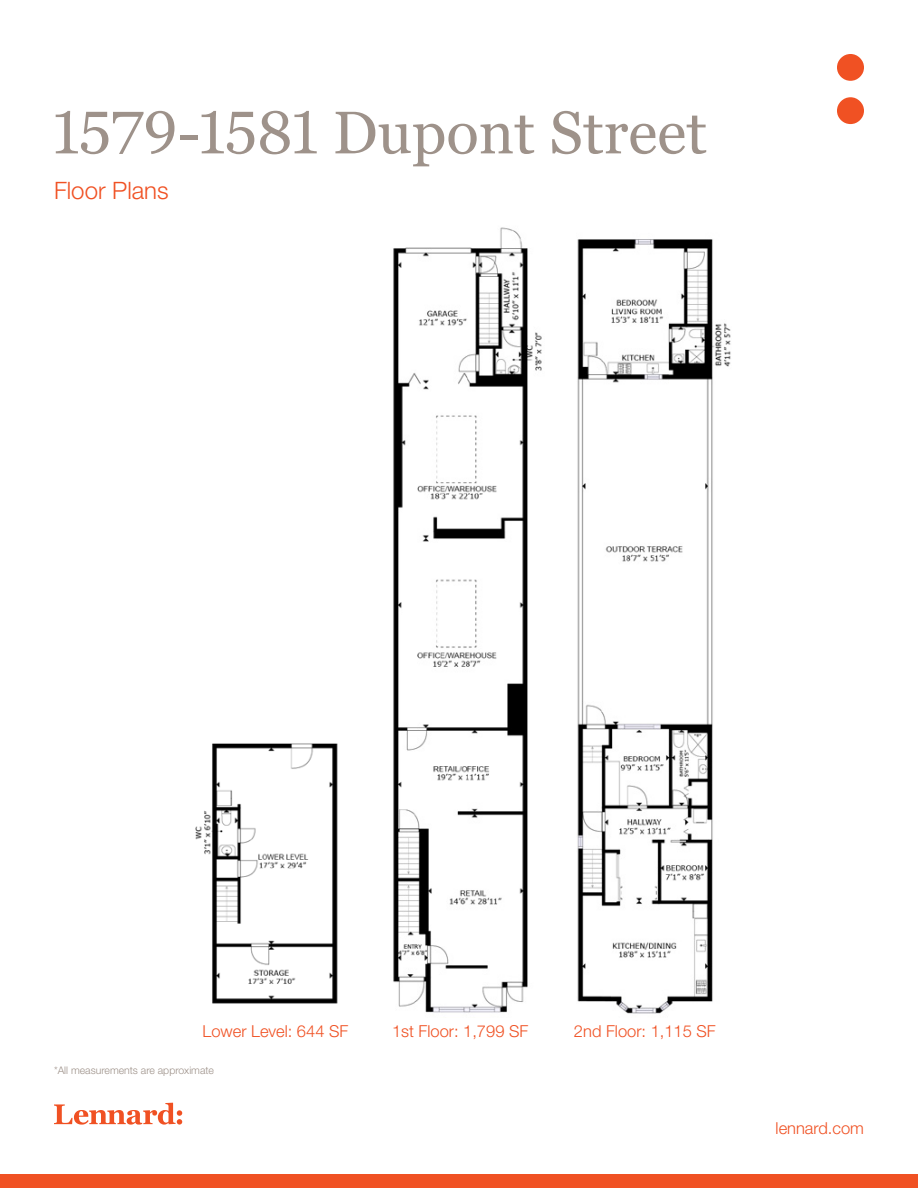
<style>
.page{position:relative;width:918px;height:1188px;background:#fff}
.page>*{position:absolute;margin:0;border:0;box-sizing:border-box;transform-origin:0 0}
.t1{font:60px "Georgia";color:#9e928a}
.t2{font:300 24px "Helvetica Neue LT Std";color:#f05123}
.t3{font:300 16.5px "Helvetica Neue LT Std";color:#f05123}
.t4{font:300 10.5px "Helvetica Neue LT Std";color:#9e928a}
</style>
<div class="page">
<div style="left:0;top:1174px;width:918px;height:14px;background:#f05123"></div>
<svg style="left:837px;top:54px;width:27px;height:70px"></svg>
<svg style="left:54px;top:1103px;width:128px;height:22px"></svg>
<img style="left:195px;top:743px;width:143px;height:261px">
<img style="left:393px;top:227px;width:149px;height:786px">
<img style="left:577px;top:239px;width:154px;height:775px">
<h1 class="t1" style="left:54px;top:96px;width:654px">1579-1581 Dupont Street</h1>
<h2 class="t2" style="left:54px;top:176px;width:116px">Floor Plans</h2>
<p class="t3" style="left:203px;top:1021px;width:147px">Lower Level: 644 SF</p>
<p class="t3" style="left:392px;top:1021px;width:138px">1st Floor: 1,799 SF</p>
<p class="t3" style="left:574px;top:1021px;width:143px">2nd Floor: 1,115 SF</p>
<p class="t4" style="left:54px;top:1064px;width:162px">*All measurements are approximate</p>
<p class="t3" style="left:776px;top:1118px;width:90px">lennard.com</p>
</div>
